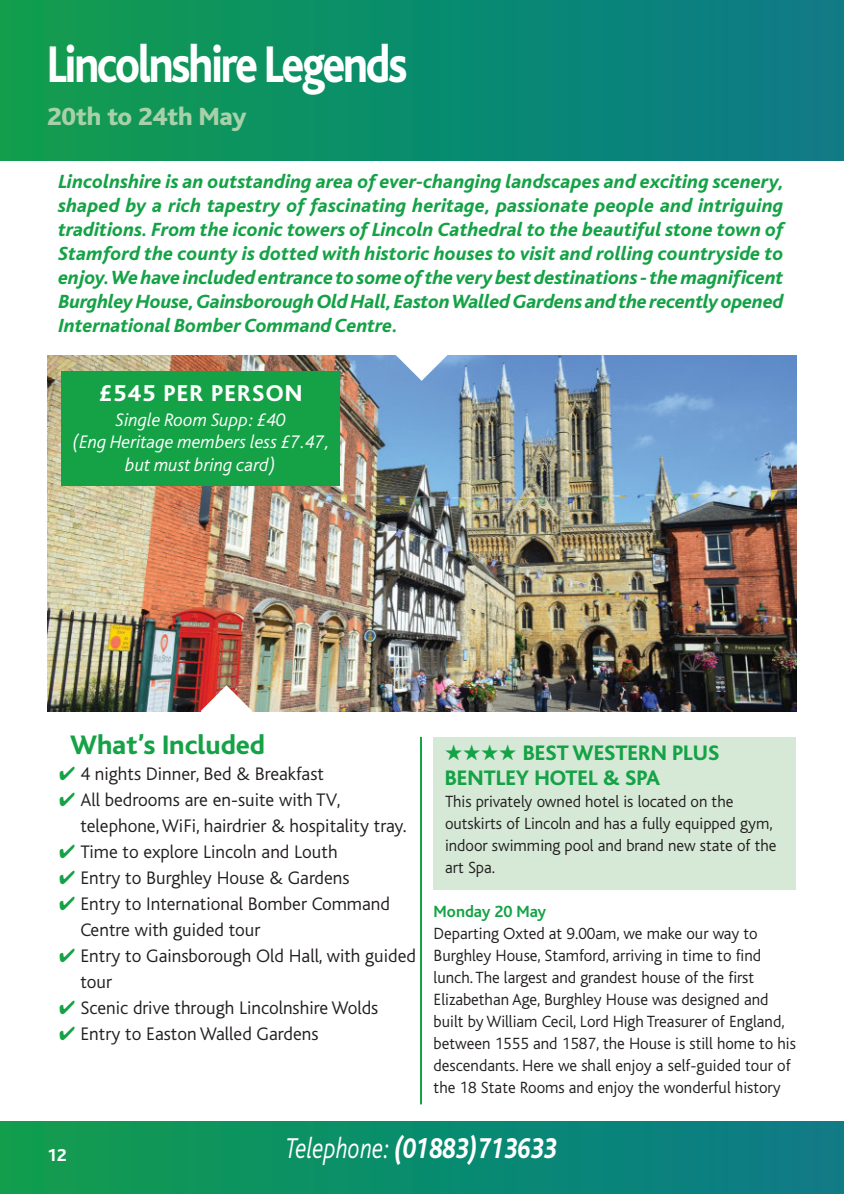
<style>
.page{position:relative;width:844px;height:1194px;background:#fff}
.page>*{position:absolute;margin:0;border:0;box-sizing:border-box;transform-origin:0 0}
.t1{font:800 54px "Bliss";letter-spacing:-.05em;color:#fff;scale:.84 1}
.t2{font:italic 800 30px "Bliss";color:#fff;scale:.8 1}
.t3{font:800 28px "Bliss";color:#15a246}
.t4{font:800 26px "Bliss";color:#a8d1a9}
.t5{font:800 24px "Bliss";letter-spacing:.05em;color:#fff}
.t6{font:800 22px/24.4px "Bliss";color:#15a246}
.t7{font:italic 800 20px/24px "Bliss";color:#15a246;text-align:justify}
.t8{font:300 19px/26px "Bliss";color:#231f20}
.t9{font:italic 300 19px/22.8px "Bliss";color:#fff;text-align:center}
.t10{font:800 18px "Bliss";color:#fff}
.t11{font:300 17px/22px "Bliss";color:#231f20}
.t12{font:700 17px "Bliss";color:#15a246}
.s1{color:#15a246}
.s2{font-weight:300}
</style>
<div class="page">
<div style="left:433px;top:737px;width:362px;height:153px;background:#d6e9d6"></div>
<img style="left:47px;top:355px;width:748px;height:356px">
<div style="left:0;top:0;width:843px;height:160px;background:linear-gradient(to right,#0f9e4e,#0a7a8a)"></div>
<svg style="left:395px;top:355px;width:52px;height:26px"></svg>
<svg style="left:200px;top:685px;width:52px;height:27px"></svg>
<hr style="left:420px;top:737px;width:2px;height:367px;background:#15a246">
<div style="left:61px;top:371px;width:278px;height:115px;background:#15a246"></div>
<div style="left:0;top:1121px;width:843px;height:73px;background:linear-gradient(to right,#0f9e4e,#0a7a8a)"></div>
<h1 class="t1" style="left:47px;top:46px;width:430px">Lincolnshire Legends</h1>
<h3 class="t4" style="left:47px;top:108px;width:201px">20th to 24th May</h3>
<p class="t7" style="left:58px;top:172px;width:726px">Lincolnshire is an outstanding area of ever-changing landscapes and exciting scenery, shaped by a rich tapestry of fascinating heritage, passionate people and intriguing traditions. From the iconic towers of Lincoln Cathedral to the beautiful stone town of Stamford the county is dotted with historic houses to visit and rolling countryside to enjoy.Wehave includedentrance tosomeofthe verybestdestinations-themagnificent BurghleyHouse,GainsboroughOldHall,EastonWalledGardensandthe recentlyopened International Bomber Command Centre.</p>
<p class="t5" style="left:99px;top:386px;width:205px">£545 PER PERSON</p>
<p class="t9" style="left:72px;top:410px;width:259px">Single Room Supp: £40<br>(Eng Heritage members less £7.47, but must bring card)</p>
<h3 class="t3" style="left:70px;top:735px;width:196px">What’s Included</h3>
<p class="t8" style="left:59px;top:762px;width:266px"><span class="s1">✔</span> 4 nights Dinner, Bed &amp; Breakfast</p>
<p class="t8" style="left:80px;top:788px;width:327px;text-indent:-21px"><span class="s1">✔</span> All bedrooms are en-suite with TV, telephone,WiFi, hairdrier &amp; hospitality tray.</p>
<p class="t8" style="left:59px;top:840px;width:280px"><span class="s1">✔</span> Time to explore Lincoln and Louth</p>
<p class="t8" style="left:59px;top:866px;width:292px"><span class="s1">✔</span> Entry to Burghley House &amp; Gardens</p>
<p class="t8" style="left:80px;top:892px;width:311px;text-indent:-21px"><span class="s1">✔</span> Entry to International Bomber Command<br>Centre with guided tour</p>
<p class="t8" style="left:80px;top:944px;width:337px;text-indent:-21px"><span class="s1">✔</span> Entry to Gainsborough Old Hall, with guided tour</p>
<p class="t8" style="left:59px;top:996px;width:321px"><span class="s1">✔</span> Scenic drive through Lincolnshire Wolds</p>
<p class="t8" style="left:59px;top:1022px;width:261px"><span class="s1">✔</span> Entry to Easton Walled Gardens</p>
<p class="t6" style="left:444px;top:743px;width:275px">★★★★ BEST WESTERN PLUS<br>BENTLEY HOTEL &amp; SPA</p>
<p class="t11" style="left:445px;top:792px;width:333px">This privately owned hotel is located on the outskirts of Lincoln and has a fully equipped gym, indoor swimming pool and brand new state of the art Spa.</p>
<p class="t12" style="left:433px;top:905px;width:114px">Monday 20 May</p>
<p class="t11" style="left:433px;top:924px;width:363px">Departing Oxted at 9.00am, we make our way to Burghley House, Stamford, arriving in time to find lunch. The largest and grandest house of the first Elizabethan Age, Burghley House was designed and built by William Cecil, Lord High Treasurer of England, between 1555 and 1587, the House is still home to his descendants. Here we shall enjoy a self-guided tour of the 18 State Rooms and enjoy the wonderful history</p>
<p class="t10" style="left:47px;top:1150px;width:21px">12</p>
<h2 class="t2" style="left:286px;top:1138px;width:340px"><span class="s2">Telephone:</span> (01883)713633</h2>
</div>
